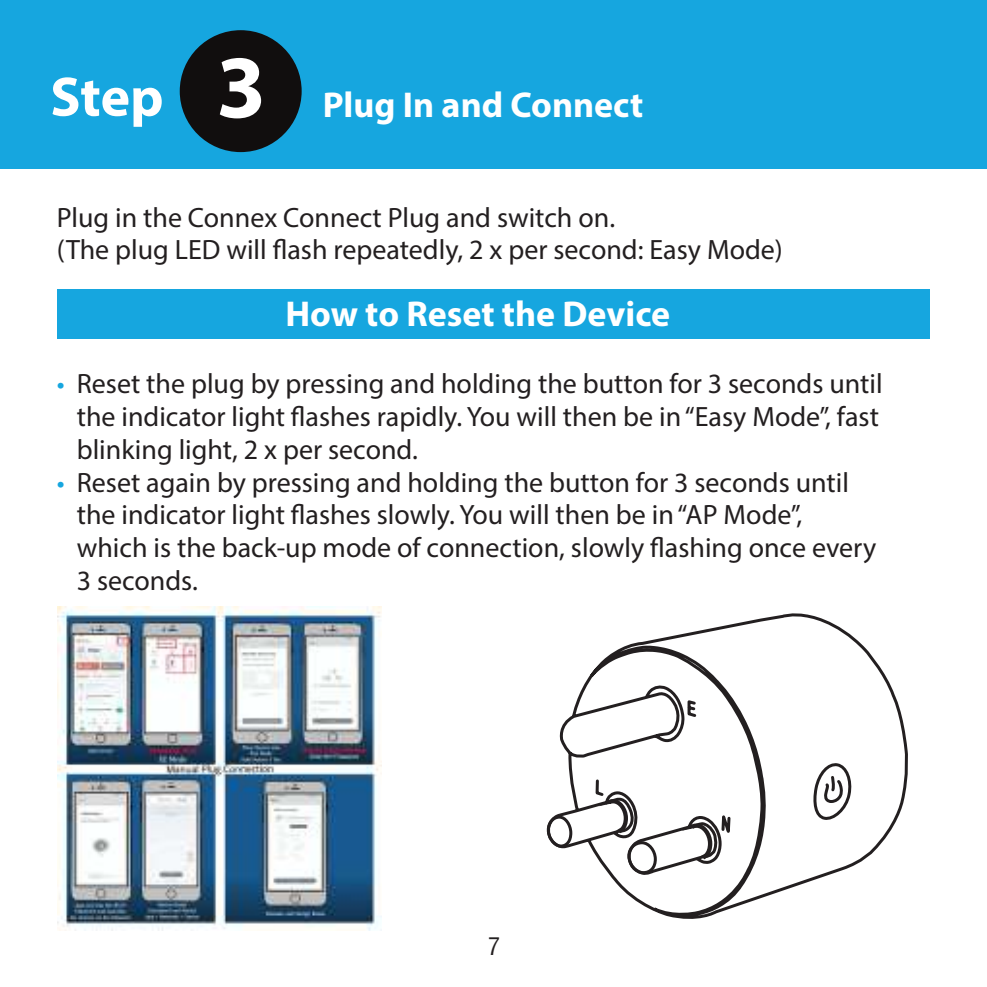
<style>
.page{position:relative;width:987px;height:987px;background:#fff}
.page>*{position:absolute;margin:0;border:0;box-sizing:border-box;transform-origin:0 0}
.t1{font:700 56px "Myriad Pro";color:#fff}
.t2{font:700 36px "Myriad Pro";color:#fff}
.t3{font:28px/32.8px "Myriad Pro";color:#231f20}
.t4{font:condensed 24px "Helvetica LT Std";color:#231f20}
.s1{font-size:90px}
.s2{color:#16a6df}
</style>
<div class="page">
<div style="left:0;top:0;width:986px;height:168px;background:#16a6df"></div>
<div style="left:180px;top:30px;width:121px;height:122px;background:#110e0e;border-radius:50%"></div>
<div style="left:57px;top:289px;width:872px;height:50px;background:#16a6df"></div>
<img style="left:58px;top:606px;width:323px;height:324px">
<svg style="left:578px;top:613px;width:330px;height:295px"></svg>
<svg style="left:811px;top:763px;width:41px;height:57px"></svg>
<svg style="left:546px;top:698px;width:186px;height:221px"></svg>
<h1 class="t1" style="left:50px;top:60px;width:217px">Step <span class="s1">3</span></h1>
<p class="t2" style="left:323px;top:82px;width:322px">Plug In and Connect</p>
<p class="t3" style="left:57px;top:200px;width:727px">Plug in the Connex Connect Plug and switch on.<br>(The plug LED will flash repeatedly, 2 x per second: Easy Mode)</p>
<p class="t2" style="left:285px;top:291px;width:386px">How to Reset the Device</p>
<p class="t3" style="left:77px;top:367px;width:807px;text-indent:-20px"><span class="s2">•</span> Reset the plug by pressing and holding the button for 3 seconds until the indicator light flashes rapidly. You will then be in “Easy Mode”, fast blinking light, 2 x per second.</p>
<p class="t3" style="left:77px;top:465px;width:801px;text-indent:-20px"><span class="s2">•</span> Reset again by pressing and holding the button for 3 seconds until the indicator light flashes slowly. You will then be in “AP Mode”, which is the back-up mode of connection, slowly flashing once every 3 seconds.</p>
<p class="t4" style="left:488px;top:931px;width:13px">7</p>
</div>
